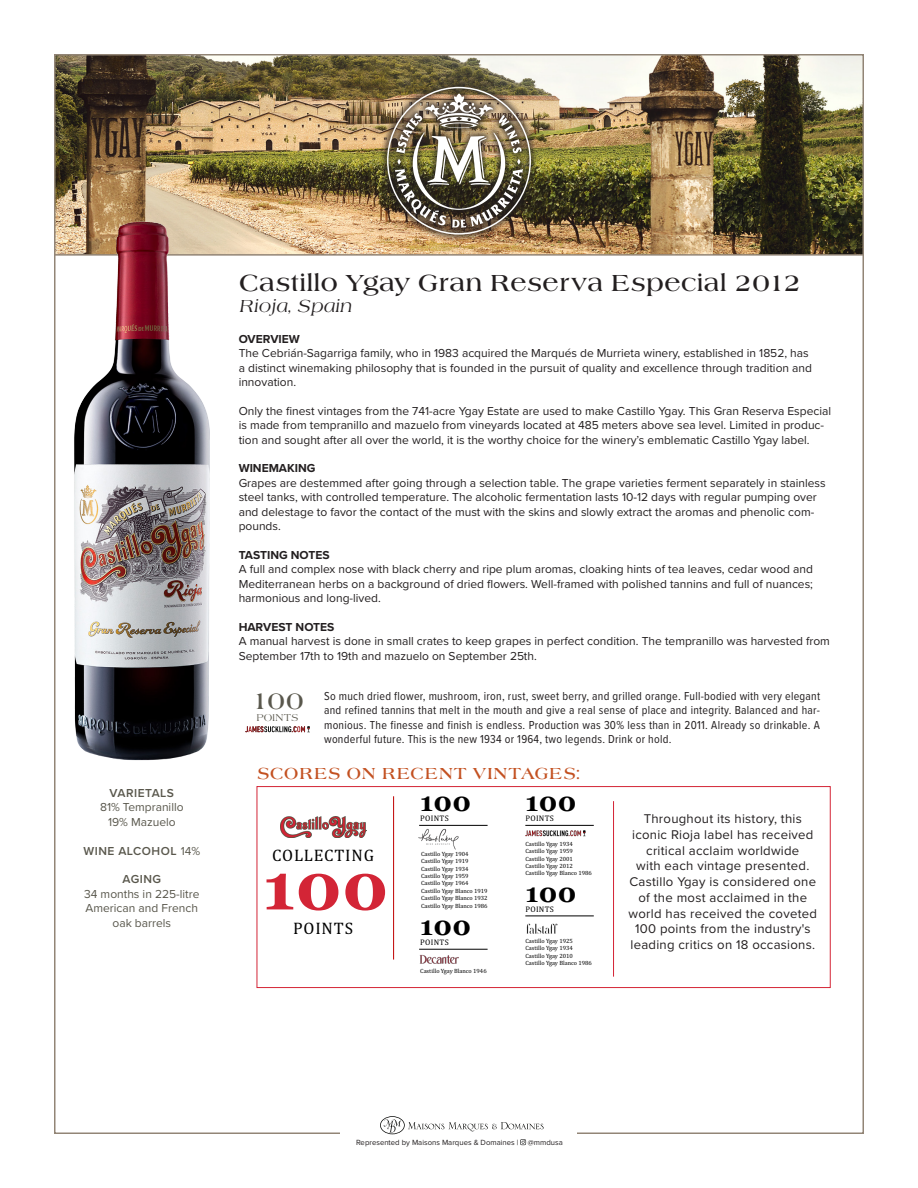
<style>
.page{position:relative;width:918px;height:1188px;background:#fff}
.page>*{position:absolute;margin:0;border:0;box-sizing:border-box;transform-origin:0 0}
.t1{font:700 66.15px "Georgia";color:#d32536}
.t2{font:700 26.55px "Georgia";letter-spacing:.01em;color:#000}
.t3{font:700 24.15px "Americana TOT";color:#59574c}
.t4{font:700 24px "Americana TOT";color:#231f20}
.t5{font:italic 18px "Americana TOT";color:#231f20}
.t6{font:16.8px "Cambria";letter-spacing:.045em;color:#000}
.t7{font:700 16.5px "Americana TOT";letter-spacing:.02em;color:#c35121}
.t8{font:13.2px/15.8px "Proxima Nova";letter-spacing:.02em;color:#231f20;text-align:center}
.t9{font:12px/14.4px "Proxima Nova";color:#231f20}
.t10{font:12px/14.4px "Proxima Nova Cond";letter-spacing:.02em;color:#231f20;text-align:justify}
.t11{font:12px "Proxima Nova";color:#59574c}
.t12{font:700 12px "Proxima Nova";color:#231f20}
.t13{font:600 12px "Proxima Nova";letter-spacing:.04em;color:#59574c}
.t14{font:8.85px "Americana Font";letter-spacing:.04em;color:#59574c}
.t15{font:8.1px "Cambria";letter-spacing:.035em;color:#000}
.t16{font:7.8px "Proxima Nova";color:#231f20}
.t17{font:6.15px/7.4px "Cambria";color:#000}
.s1{font-weight:400}
</style>
<div class="page">
<img style="left:57px;top:57px;width:804px;height:197px">
<svg style="left:245px;top:726px;width:65px;height:6px"></svg>
<svg style="left:380px;top:1116px;width:164px;height:29px"></svg>
<hr style="left:54px;top:254px;width:810px;height:2px;background:#928576">
<div style="left:379px;top:79px;width:160px;height:163px;background:#231f20;opacity:.75"></div>
<img style="left:387px;top:87px;width:144px;height:148px">
<img style="left:62px;top:208px;width:160px;height:553px">
<img style="left:280px;top:816px;width:87px;height:22px">
<hr style="left:393px;top:796px;width:1px;height:164px;background:#c00000">
<img style="left:418px;top:828px;width:41px;height:22px">
<img style="left:525px;top:830px;width:61px;height:7px">
<img style="left:419px;top:954px;width:40px;height:10px">
<img style="left:526px;top:923px;width:32px;height:11px">
<hr style="left:419px;top:825px;width:69px;height:1px;background:#000">
<hr style="left:525px;top:825px;width:69px;height:1px;background:#000">
<hr style="left:419px;top:949px;width:69px;height:1px;background:#000">
<hr style="left:525px;top:916px;width:69px;height:1px;background:#000">
<div style="left:257px;top:786px;width:574px;height:202px;border:1px solid #d42536"></div>
<hr style="left:613px;top:801px;width:1px;height:176px;background:#d42335">
<p class="t13" style="left:110px;top:784px;width:66px">VARIETALS</p>
<p class="t11" style="left:100px;top:799px;width:85px">81% Tempranillo</p>
<p class="t11" style="left:108px;top:813px;width:69px">19% Mazuelo</p>
<p class="t13" style="left:83px;top:842px;width:118px">WINE ALCOHOL <span class="s1">14%</span></p>
<p class="t13" style="left:123px;top:871px;width:40px">AGING</p>
<p class="t11" style="left:84px;top:885px;width:117px">34 months in 225-litre</p>
<p class="t11" style="left:86px;top:899px;width:114px">American and French</p>
<p class="t11" style="left:113px;top:914px;width:60px">oak barrels</p>
<p class="t4" style="left:239px;top:268px;width:564px">Castillo Ygay Gran Reserva Especial 2012</p>
<p class="t5" style="left:239px;top:296px;width:115px">Rioja, Spain</p>
<p class="t12" style="left:239px;top:330px;width:63px">OVERVIEW</p>
<p class="t9" style="left:239px;top:345px;width:575px">The Cebrián-Sagarriga family, who in 1983 acquired the Marqués de Murrieta winery, established in 1852, has a distinct winemaking philosophy that is founded in the pursuit of quality and excellence through tradition and innovation.</p>
<p class="t9" style="left:239px;top:403px;width:594px">Only the finest vintages from the 741-acre Ygay Estate are used to make Castillo Ygay. This Gran Reserva Especial is made from tempranillo and mazuelo from vineyards located at 485 meters above sea level. Limited in produc&shy;tion and sought after all over the world, it is the worthy choice for the winery’s emblematic Castillo Ygay label.</p>
<p class="t12" style="left:239px;top:459px;width:78px">WINEMAKING</p>
<p class="t9" style="left:239px;top:475px;width:589px">Grapes are destemmed after going through a selection table. The grape varieties ferment separately in stainless steel tanks, with controlled temperature. The alcoholic fermentation lasts 10-12 days with regular pumping over and delestage to favor the contact of the must with the skins and slowly extract the aromas and phenolic com&shy;pounds.</p>
<p class="t12" style="left:239px;top:546px;width:93px">TASTING NOTES</p>
<p class="t9" style="left:239px;top:561px;width:576px;text-align:justify">A full and complex nose with black cherry and ripe plum aromas, cloaking hints of tea leaves, cedar wood and Mediterranean herbs on a background of dried flowers. Well-framed with polished tannins and full of nuances; harmonious and long-lived.</p>
<p class="t12" style="left:239px;top:618px;width:97px">HARVEST NOTES</p>
<p class="t9" style="left:239px;top:633px;width:593px">A manual harvest is done in small crates to keep grapes in perfect condition. The tempranillo was harvested from<br>September 17th to 19th and mazuelo on September 25th.</p>
<p class="t3" style="left:251px;top:686px;width:55px">100</p>
<p class="t14" style="left:257px;top:712px;width:43px">POINTS</p>
<p class="t10" style="left:324px;top:688px;width:498px">So much dried flower, mushroom, iron, rust, sweet berry, and grilled orange. Full-bodied with very elegant and refined tannins that melt in the mouth and give a real sense of place and integrity. Balanced and har&shy;monious. The finesse and finish is endless. Production was 30% less than in 2011. Already so drinkable. A wonderful future. This is the new 1934 or 1964, two legends. Drink or hold.</p>
<p class="t7" style="left:257px;top:764px;width:325px">SCORES ON RECENT VINTAGES:</p>
<p class="t2" style="left:420px;top:782px;width:52px">100</p>
<p class="t15" style="left:420px;top:813px;width:30px">POINTS</p>
<p class="t2" style="left:526px;top:782px;width:52px">100</p>
<p class="t15" style="left:526px;top:813px;width:30px">POINTS</p>
<p class="t6" style="left:272px;top:845px;width:103px">COLLECTING</p>
<p class="t17" style="left:421px;top:850px;width:68px">Castillo Ygay 1904<br>Castillo Ygay 1919<br>Castillo Ygay 1934<br>Castillo Ygay 1959<br>Castillo Ygay 1964<br>Castillo Ygay Blanco 1919<br>Castillo Ygay Blanco 1932<br>Castillo Ygay Blanco 1986</p>
<p class="t17" style="left:526px;top:840px;width:68px">Castillo Ygay 1934<br>Castillo Ygay 1959<br>Castillo Ygay 2001<br>Castillo Ygay 2012<br>Castillo Ygay Blanco 1986</p>
<p class="t1" style="left:263px;top:837px;width:127px">100</p>
<p class="t2" style="left:526px;top:873px;width:52px">100</p>
<p class="t15" style="left:526px;top:904px;width:30px">POINTS</p>
<p class="t6" style="left:293px;top:918px;width:61px">POINTS</p>
<p class="t2" style="left:420px;top:906px;width:52px">100</p>
<p class="t15" style="left:420px;top:937px;width:30px">POINTS</p>
<p class="t17" style="left:420px;top:967px;width:68px">Castillo Ygay Blanco 1946</p>
<p class="t17" style="left:526px;top:937px;width:68px">Castillo Ygay 1925<br>Castillo Ygay 1934<br>Castillo Ygay 2010<br>Castillo Ygay Blanco 1986</p>
<p class="t8" style="left:629px;top:810px;width:190px">Throughout its history, this iconic Rioja label has received critical acclaim worldwide<br>with each vintage presented.<br>Castillo Ygay is considered one of the most acclaimed in the world has received the coveted<br>100 points from the industry's leading critics on 18 occasions.</p>
<p class="t16" style="left:356px;top:1136px;width:208px">Represented by Maisons Marques &amp; Domaines | @mmdusa</p>
</div>
